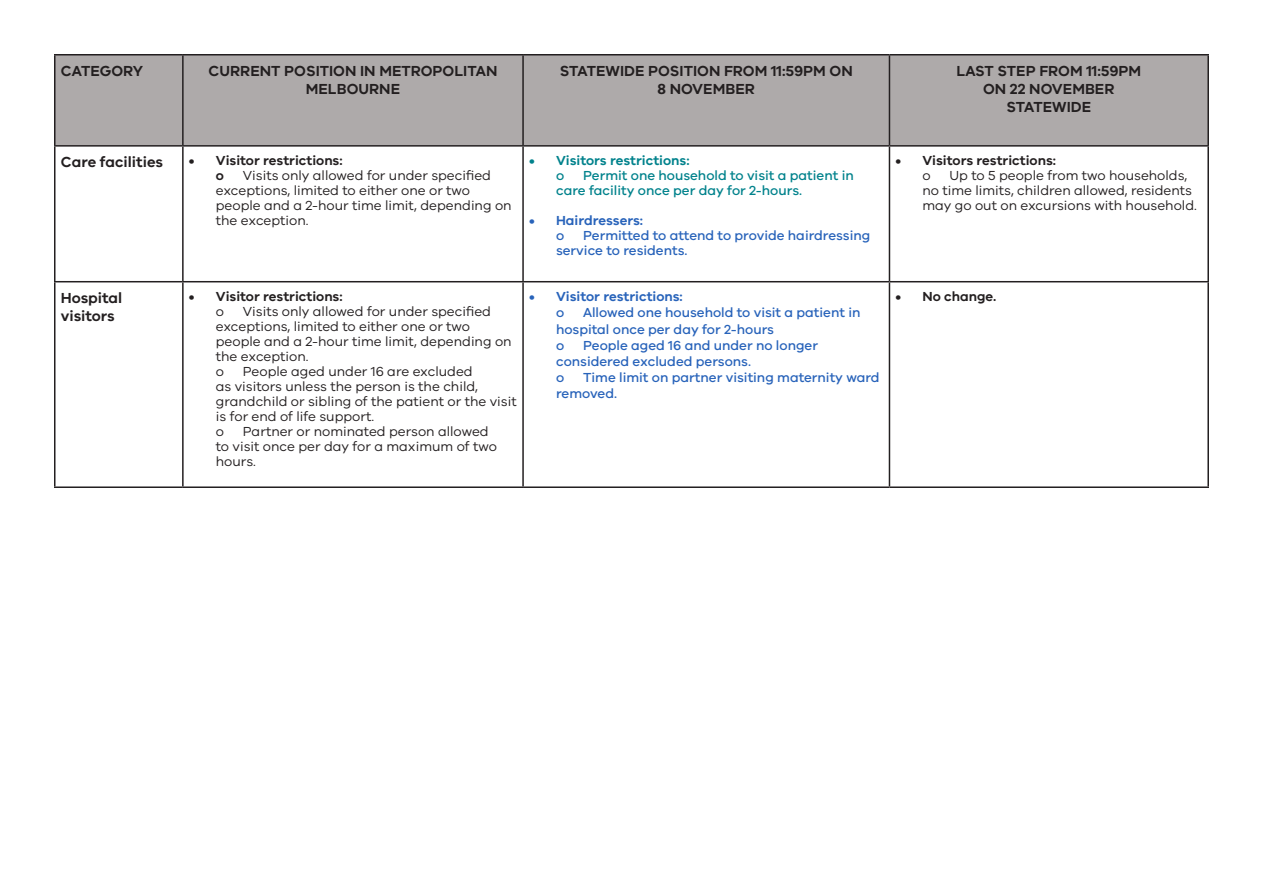
<style>
.page{position:relative;width:1263px;height:893px;background:#fff}
.page>*{position:absolute;margin:0;border:0;box-sizing:border-box;transform-origin:0 0}
.t1{font:600 15px/18px "VIC";color:#231f20;text-align:center}
.t2{font:13.5px/15px "VIC";color:#231f20}
.t3{font:500 13.5px/16.2px "VIC";color:#2863ba}
.t4{font:600 13.5px/15px "VIC";color:#231f20}
.t5{font:500 13.5px/15px "VIC";color:#00828c}
.t6{font:600 13.5px/15px "VIC";color:#2863ba}
.t7{font:600 13.5px/15px "VIC";color:#00828c}
.s1{font-weight:500}
.s2{font-weight:400}
</style>
<div class="page">
<div style="left:55px;top:55px;width:128px;height:91px;background:#aeaaaa"></div>
<div style="left:184px;top:56px;width:1023px;height:89px;background:#aeaaaa"></div>
<hr style="left:54px;top:54px;width:129px;height:2px;background:#231f20">
<hr style="left:54px;top:56px;width:2px;height:89px;background:#231f20">
<hr style="left:183px;top:54px;width:340px;height:2px;background:#231f20">
<hr style="left:182px;top:56px;width:2px;height:89px;background:#231f20">
<hr style="left:523px;top:54px;width:366px;height:2px;background:#231f20">
<hr style="left:522px;top:56px;width:2px;height:89px;background:#231f20">
<hr style="left:889px;top:54px;width:320px;height:2px;background:#231f20">
<hr style="left:889px;top:56px;width:1px;height:89px;background:#231f20">
<hr style="left:1207px;top:56px;width:2px;height:89px;background:#231f20">
<hr style="left:54px;top:145px;width:129px;height:2px;background:#231f20">
<hr style="left:54px;top:147px;width:2px;height:134px;background:#231f20">
<hr style="left:183px;top:145px;width:340px;height:2px;background:#231f20">
<hr style="left:182px;top:147px;width:2px;height:134px;background:#231f20">
<hr style="left:523px;top:145px;width:366px;height:2px;background:#231f20">
<hr style="left:522px;top:147px;width:2px;height:134px;background:#231f20">
<hr style="left:889px;top:145px;width:320px;height:2px;background:#231f20">
<hr style="left:889px;top:147px;width:1px;height:134px;background:#231f20">
<hr style="left:1207px;top:147px;width:2px;height:134px;background:#231f20">
<hr style="left:54px;top:281px;width:129px;height:1px;background:#231f20">
<hr style="left:54px;top:282px;width:2px;height:204px;background:#231f20">
<hr style="left:183px;top:281px;width:340px;height:1px;background:#231f20">
<hr style="left:182px;top:282px;width:2px;height:204px;background:#231f20">
<hr style="left:523px;top:281px;width:366px;height:1px;background:#231f20">
<hr style="left:522px;top:282px;width:2px;height:204px;background:#231f20">
<hr style="left:889px;top:281px;width:320px;height:1px;background:#231f20">
<hr style="left:889px;top:282px;width:1px;height:204px;background:#231f20">
<hr style="left:1207px;top:282px;width:2px;height:204px;background:#231f20">
<hr style="left:54px;top:486px;width:129px;height:2px;background:#231f20">
<hr style="left:183px;top:486px;width:340px;height:2px;background:#231f20">
<hr style="left:523px;top:486px;width:366px;height:2px;background:#231f20">
<hr style="left:889px;top:486px;width:320px;height:2px;background:#231f20">
<p class="t1" style="left:61px;top:61px;width:84px">CATEGORY</p>
<p class="t1" style="left:208px;top:61px;width:290px">CURRENT POSITION IN METROPOLITAN<br>MELBOURNE</p>
<p class="t1" style="left:560px;top:61px;width:294px">STATEWIDE POSITION FROM 11:59PM ON<br>8 NOVEMBER</p>
<p class="t1" style="left:956px;top:61px;width:186px">LAST STEP FROM 11:59PM<br>ON 22 NOVEMBER<br>STATEWIDE</p>
<p class="t1" style="left:61px;top:152px;width:104px">Care facilities</p>
<p class="t4" style="left:216px;top:153px;width:128px;text-indent:-27px">• Visitor restrictions: o</p>
<p class="t2" style="left:216px;top:168px;width:297px;text-indent:27px">Visits only allowed for under specified exceptions, limited to either one or two people and a 2-hour time limit, depending on the exception.</p>
<p class="t7" style="left:556px;top:153px;width:135px;text-indent:-27px">• Visitors restrictions: <span class="s1">o</span></p>
<p class="t5" style="left:556px;top:168px;width:299px;text-indent:27px">Permit one household to visit a patient in care facility once per day for 2-hours.</p>
<p class="t6" style="left:556px;top:213px;width:89px;text-indent:-27px">• Hairdressers: <span class="s1">o</span></p>
<p class="t3" style="left:556px;top:228px;width:316px;line-height:15px;text-indent:27px">Permitted to attend to provide hairdressing service to residents.</p>
<p class="t1" style="left:61px;top:288px;width:63px;text-align:left">Hospital visitors</p>
<p class="t4" style="left:216px;top:289px;width:128px;text-indent:-27px">• Visitor restrictions: <span class="s2">o</span></p>
<p class="t2" style="left:216px;top:304px;width:297px;text-indent:27px">Visits only allowed for under specified exceptions, limited to either one or two people and a 2-hour time limit, depending on the exception.<br>o</p>
<p class="t2" style="left:216px;top:364px;width:302px;text-indent:27px">People aged under 16 are excluded<br>as visitors unless the person is the child, grandchild or sibling of the patient or the visit is for end of life support.<br>o</p>
<p class="t2" style="left:216px;top:424px;width:283px;text-indent:27px">Partner or nominated person allowed to visit once per day for a maximum of two hours.</p>
<p class="t6" style="left:556px;top:288px;width:128px;line-height:16.2px;text-indent:-27px">• Visitor restrictions: <span class="s1">o</span></p>
<p class="t3" style="left:556px;top:304px;width:306px;text-indent:27px">Allowed one household to visit a patient in hospital once per day for 2-hours<br>o</p>
<p class="t3" style="left:556px;top:337px;width:263px;text-indent:27px">People aged 16 and under no longer considered excluded persons.<br>o</p>
<p class="t3" style="left:556px;top:369px;width:325px;text-indent:27px">Time limit on partner visiting maternity ward removed.</p>
<p class="t4" style="left:922px;top:153px;width:135px;text-indent:-27px">• Visitors restrictions: <span class="s2">o</span></p>
<p class="t2" style="left:922px;top:168px;width:276px;text-indent:27px">Up to 5 people from two households, no time limits, children allowed, residents may go out on excursions with household.</p>
<p class="t4" style="left:895px;top:289px;width:102px">• No change.</p>
</div>
